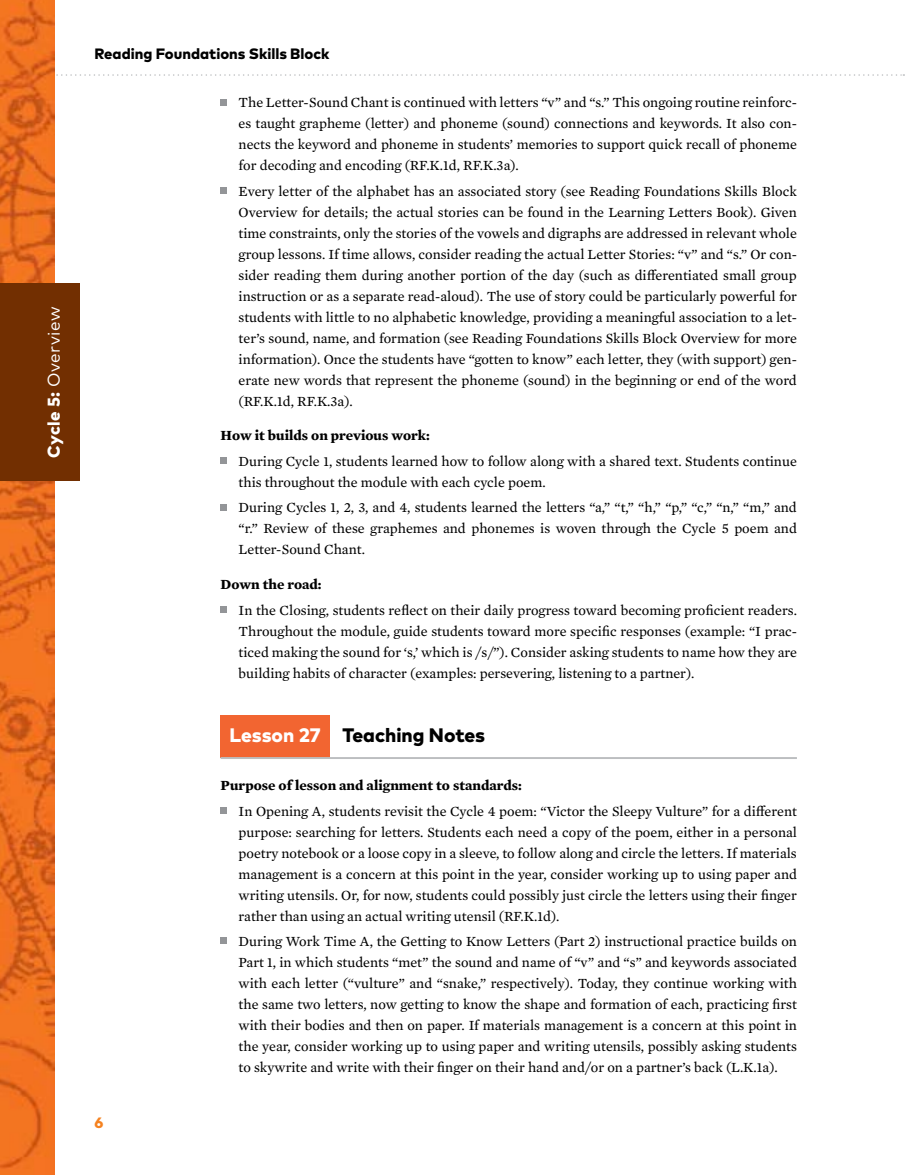
<style>
.page{position:relative;width:905px;height:1175px;background:#fff}
.page>*{position:absolute;margin:0;border:0;box-sizing:border-box;transform-origin:0 0}
.t1{font:800 19.5px "Mark Pro";color:#000}
.t2{font:17.1px "Mark Pro";letter-spacing:.02em;color:#fff}
.t3{font:800 15px "Mark Pro";color:#000}
.t4{font:800 15px "Mark Pro";color:#f58220}
.t5{font:14.25px/21px "Mercury Text G2";color:#000;text-align:justify}
.t6{font:700 14.25px "Mercury Text G2";color:#000}
.s1{font-weight:800}
.s2{color:#fff}
</style>
<div class="page">
<svg style="left:54px;top:74px;width:850px;height:2px"></svg>
<img style="left:0;top:0;width:54px;height:1174px">
<div style="left:0;top:283px;width:80px;height:198px;background:#722f01"></div>
<div style="left:220px;top:715px;width:110px;height:42px;background:#f26531"></div>
<hr style="left:220px;top:757px;width:576px;height:2px;background:#bcbec0">
<svg style="left:220px;top:99px;width:6px;height:6px"></svg>
<svg style="left:220px;top:188px;width:6px;height:6px"></svg>
<svg style="left:220px;top:458px;width:6px;height:6px"></svg>
<svg style="left:220px;top:504px;width:6px;height:6px"></svg>
<svg style="left:220px;top:606px;width:6px;height:6px"></svg>
<svg style="left:220px;top:807px;width:6px;height:6px"></svg>
<svg style="left:220px;top:938px;width:6px;height:6px"></svg>
<p class="t2" style="left:41px;top:458px;width:153px;rotate:-90deg"><span class="s1">Cycle 5:</span> Overview</p>
<p class="t3" style="left:94px;top:42px;width:236px">Reading Foundations Skills Block</p>
<p class="t5" style="left:238px;top:91px;width:560px">The Letter-Sound Chant is continued with letters “v” and “s.” This ongoing routine reinforc&shy;es taught grapheme (letter) and phoneme (sound) connections and keywords. It also con&shy;nects the keyword and phoneme in students’ memories to support quick recall of phoneme for decoding and encoding (RF.K.1d, RF.K.3a).</p>
<p class="t5" style="left:238px;top:180px;width:560px">Every letter of the alphabet has an associated story (see Reading Foundations Skills Block Overview for details; the actual stories can be found in the Learning Letters Book). Given time constraints, only the stories of the vowels and digraphs are addressed in relevant whole group lessons. If time allows, consider reading the actual Letter Stories: “v” and “s.” Or con&shy;sider reading them during another portion of the day (such as differentiated small group instruction or as a separate read-aloud). The use of story could be particularly powerful for students with little to no alphabetic knowledge, providing a meaningful association to a let&shy;ter’s sound, name, and formation (see Reading Foundations Skills Block Overview for more information). Once the students have “gotten to know” each letter, they (with support) gen&shy;erate new words that represent the phoneme (sound) in the beginning or end of the word (RF.K.1d, RF.K.3a).</p>
<p class="t6" style="left:221px;top:425px;width:211px">How it builds on previous work:</p>
<p class="t5" style="left:238px;top:450px;width:560px">During Cycle 1, students learned how to follow along with a shared text. Students continue this throughout the module with each cycle poem.</p>
<p class="t5" style="left:238px;top:496px;width:560px">During Cycles 1, 2, 3, and 4, students learned the letters “a,” “t,” “h,” “p,” “c,” “n,” “m,” and “r.” Review of these graphemes and phonemes is woven through the Cycle 5 poem and Letter-Sound Chant.</p>
<p class="t6" style="left:221px;top:573px;width:102px">Down the road:</p>
<p class="t5" style="left:238px;top:598px;width:560px">In the Closing, students reflect on their daily progress toward becoming proficient readers.<br>Throughout the module, guide students toward more specific responses (example: “I prac&shy;ticed making the sound for ‘s,’ which is /s/”). Consider asking students to name how they are building habits of character (examples: persevering, listening to a partner).</p>
<p class="t4" style="left:94px;top:1110px;width:10px">6</p>
<h1 class="t1" style="left:230px;top:720px;width:257px"><span class="s2">Lesson 27</span> Teaching Notes</h1>
<p class="t6" style="left:220px;top:774px;width:303px">Purpose of lesson and alignment to standards:</p>
<p class="t5" style="left:238px;top:799px;width:560px">In Opening A, students revisit the Cycle 4 poem: “Victor the Sleepy Vulture” for a different purpose: searching for letters. Students each need a copy of the poem, either in a personal poetry notebook or a loose copy in a sleeve, to follow along and circle the letters. If materials management is a concern at this point in the year, consider working up to using paper and writing utensils. Or, for now, students could possibly just circle the letters using their finger rather than using an actual writing utensil (RF.K.1d).</p>
<p class="t5" style="left:238px;top:930px;width:560px">During Work Time A, the Getting to Know Letters (Part 2) instructional practice builds on Part 1, in which students “met” the sound and name of “v” and “s” and keywords associated with each letter (“vulture” and “snake,” respectively). Today, they continue working with the same two letters, now getting to know the shape and formation of each, practicing first with their bodies and then on paper. If materials management is a concern at this point in the year, consider working up to using paper and writing utensils, possibly asking students to skywrite and write with their finger on their hand and/or on a partner’s back (L.K.1a).</p>
</div>
